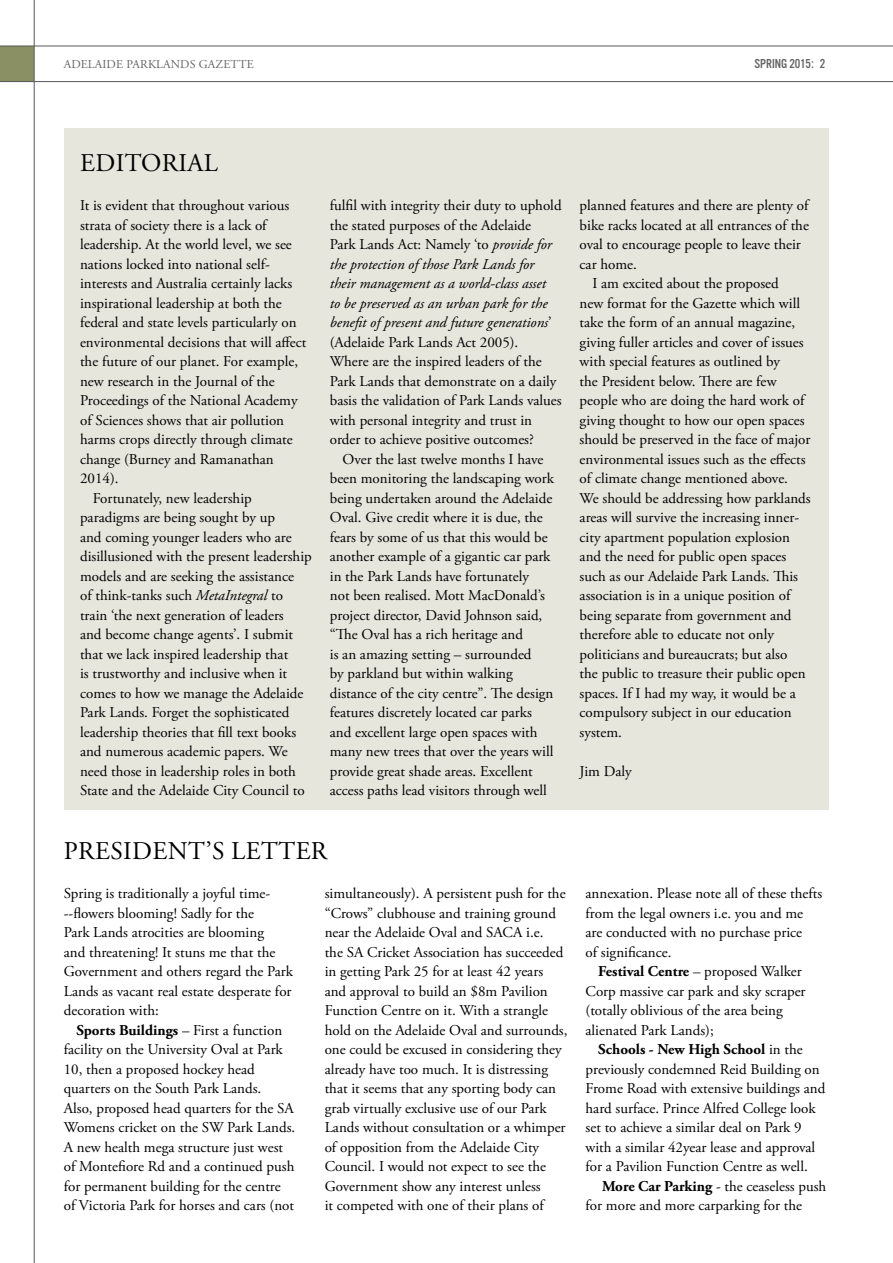
<style>
.page{position:relative;width:893px;height:1263px;background:#fff}
.page>*{position:absolute;margin:0;border:0;box-sizing:border-box;transform-origin:0 0}
.t1{font:25.5px "Adobe Garamond Pro";letter-spacing:.015em;color:#000}
.t2{font:15px/19.5px "Adobe Garamond Pro";color:#000}
.t3{font:13.5px "Alternate Got No 3 D";color:#636466}
.t4{font:12px "Adobe Garamond Pro";letter-spacing:.01em;color:#636466}
.s1{font-style:italic}
.s2{font-weight:700}
</style>
<div class="page">
<div style="left:0;top:46px;width:34px;height:36px;background:#8a9064"></div>
<hr style="left:34px;top:0;width:1px;height:1263px;background:#58595b">
<hr style="left:0;top:46px;width:893px;height:1px;background:#58595b">
<hr style="left:0;top:81px;width:893px;height:1px;background:#58595b">
<div style="left:64px;top:128px;width:764px;height:682px;background:#e7e6dd"></div>
<p class="t4" style="left:64px;top:57px;width:191px">ADELAIDE PARKLANDS GAZETTE</p>
<p class="t3" style="left:754px;top:57px;width:72px">SPRING 2015: 2</p>
<h1 class="t1" style="left:80px;top:148px;width:139px">EDITORIAL</h1>
<p class="t2" style="left:80px;top:196px;width:211px">It is evident that throughout various</p>
<p class="t2" style="left:80px;top:216px;width:190px">strata of society there is a lack of</p>
<p class="t2" style="left:80px;top:235px;width:213px">leadership. At the world level, we see</p>
<p class="t2" style="left:80px;top:255px;width:191px">nations locked into national self-</p>
<p class="t2" style="left:80px;top:274px;width:214px">interests and Australia certainly lacks</p>
<p class="t2" style="left:80px;top:294px;width:203px">inspirational leadership at both the</p>
<p class="t2" style="left:80px;top:313px;width:218px">federal and state levels particularly on</p>
<p class="t2" style="left:80px;top:333px;width:228px">environmental decisions that will affect</p>
<p class="t2" style="left:80px;top:352px;width:220px">the future of our planet. For example,</p>
<p class="t2" style="left:80px;top:372px;width:196px">new research in the Journal of the</p>
<p class="t2" style="left:80px;top:391px;width:219px">Proceedings of the National Academy</p>
<p class="t2" style="left:80px;top:411px;width:206px">of Sciences shows that air pollution</p>
<p class="t2" style="left:80px;top:430px;width:214px">harms crops directly through climate</p>
<p class="t2" style="left:80px;top:450px;width:195px">change (Burney and Ramanathan</p>
<p class="t2" style="left:80px;top:469px;width:40px">2014).</p>
<p class="t2" style="left:93px;top:489px;width:161px">Fortunately, new leadership</p>
<p class="t2" style="left:80px;top:508px;width:197px">paradigms are being sought by up</p>
<p class="t2" style="left:80px;top:528px;width:213px">and coming younger leaders who are</p>
<p class="t2" style="left:80px;top:547px;width:233px">disillusioned with the present leadership</p>
<p class="t2" style="left:80px;top:567px;width:215px">models and are seeking the assistance</p>
<p class="t2" style="left:80px;top:586px;width:204px">of think-tanks such <span class="s1">MetaIntegral</span> to</p>
<p class="t2" style="left:80px;top:606px;width:205px">train ‘the next generation of leaders</p>
<p class="t2" style="left:80px;top:625px;width:215px">and become change agents’. I submit</p>
<p class="t2" style="left:80px;top:645px;width:210px">that we lack inspired leadership that</p>
<p class="t2" style="left:80px;top:664px;width:209px">is trustworthy and inclusive when it</p>
<p class="t2" style="left:80px;top:684px;width:225px">comes to how we manage the Adelaide</p>
<p class="t2" style="left:80px;top:703px;width:211px">Park Lands. Forget the sophisticated</p>
<p class="t2" style="left:80px;top:723px;width:218px">leadership theories that fill text books</p>
<p class="t2" style="left:80px;top:742px;width:209px">and numerous academic papers. We</p>
<p class="t2" style="left:80px;top:762px;width:217px">need those in leadership roles in both</p>
<p class="t2" style="left:80px;top:781px;width:226px">State and the Adelaide City Council to</p>
<p class="t2" style="left:330px;top:196px;width:233px">fulfil with integrity their duty to uphold the stated purposes of the Adelaide<br>Park Lands Act: Namely ‘to <span class="s1">provide for the protection of those Park Lands for their management as a world-class asset<br>to be preserved as an urban park for the benefit of present and future generations</span>’ (Adelaide Park Lands Act 2005).<br>Where are the inspired leaders of the Park Lands that demonstrate on a daily basis the validation of Park Lands values with personal integrity and trust in order to achieve positive outcomes?</p>
<p class="t2" style="left:330px;top:450px;width:226px;text-indent:13px">Over the last twelve months I have been monitoring the landscaping work being undertaken around the Adelaide Oval. Give credit where it is due, the fears by some of us that this would be another example of a gigantic car park in the Park Lands have fortunately<br>not been realised. Mott MacDonald’s project director, David Johnson said, “The Oval has a rich heritage and<br>is an amazing setting – surrounded<br>by parkland but within walking distance of the city centre”. The design features discretely located car parks and excellent large open spaces with many new trees that over the years will provide great shade areas. Excellent access paths lead visitors through well</p>
<p class="t2" style="left:580px;top:196px;width:232px">planned features and there are plenty of</p>
<p class="t2" style="left:580px;top:216px;width:231px">bike racks located at all entrances of the</p>
<p class="t2" style="left:580px;top:235px;width:223px">oval to encourage people to leave their</p>
<p class="t2" style="left:580px;top:255px;width:59px">car home.</p>
<p class="t2" style="left:592px;top:274px;width:188px">I am excited about the proposed</p>
<p class="t2" style="left:580px;top:294px;width:222px">new format for the Gazette which will</p>
<p class="t2" style="left:580px;top:313px;width:217px">take the form of an annual magazine,</p>
<p class="t2" style="left:580px;top:333px;width:225px">giving fuller articles and cover of issues</p>
<p class="t2" style="left:580px;top:352px;width:202px">with special features as outlined by</p>
<p class="t2" style="left:580px;top:372px;width:198px">the President below. There are few</p>
<p class="t2" style="left:580px;top:391px;width:228px">people who are doing the hard work of</p>
<p class="t2" style="left:580px;top:411px;width:226px">giving thought to how our open spaces</p>
<p class="t2" style="left:580px;top:430px;width:232px">should be preserved in the face of major</p>
<p class="t2" style="left:580px;top:450px;width:228px">environmental issues such as the effects</p>
<p class="t2" style="left:580px;top:469px;width:210px">of climate change mentioned above.</p>
<p class="t2" style="left:580px;top:489px;width:233px">We should be addressing how parklands</p>
<p class="t2" style="left:580px;top:508px;width:221px">areas will survive the increasing inner-</p>
<p class="t2" style="left:580px;top:528px;width:212px">city apartment population explosion</p>
<p class="t2" style="left:580px;top:547px;width:208px">and the need for public open spaces</p>
<p class="t2" style="left:580px;top:567px;width:220px">such as our Adelaide Park Lands. This</p>
<p class="t2" style="left:580px;top:586px;width:214px">association is in a unique position of</p>
<p class="t2" style="left:580px;top:606px;width:213px">being separate from government and</p>
<p class="t2" style="left:580px;top:625px;width:196px">therefore able to educate not only</p>
<p class="t2" style="left:580px;top:645px;width:209px">politicians and bureaucrats; but also</p>
<p class="t2" style="left:580px;top:664px;width:227px">the public to treasure their public open</p>
<p class="t2" style="left:580px;top:684px;width:218px">spaces. If I had my way, it would be a</p>
<p class="t2" style="left:580px;top:703px;width:214px">compulsory subject in our education</p>
<p class="t2" style="left:580px;top:723px;width:44px">system.</p>
<p class="t2" style="left:580px;top:762px;width:54px">Jim Daly</p>
<h1 class="t1" style="left:64px;top:836px;width:265px">PRESIDENT’S LETTER</h1>
<p class="t2" style="left:64px;top:884px;width:231px">Spring is traditionally a joyful time---flowers blooming! Sadly for the<br>Park Lands atrocities are blooming<br>and threatening! It stuns me that the Government and others regard the Park Lands as vacant real estate desperate for decoration with:</p>
<p class="t2" style="left:64px;top:1021px;width:233px;text-indent:13px"><span class="s2">Sports Buildings</span> – First a function facility on the University Oval at Park 10, then a proposed hockey head quarters on the South Park Lands.<br>Also, proposed head quarters for the SA Womens cricket on the SW Park Lands.<br>A new health mega structure just west of Montefiore Rd and a continued push for permanent building for the centre of Victoria Park for horses and cars (not</p>
<p class="t2" style="left:325px;top:884px;width:244px">simultaneously). A persistent push for the “Crows” clubhouse and training ground near the Adelaide Oval and SACA i.e.<br>the SA Cricket Association has succeeded in getting Park 25 for at least 42 years and approval to build an $8m Pavilion Function Centre on it. With a strangle hold on the Adelaide Oval and surrounds, one could be excused in considering they already have too much. It is distressing that it seems that any sporting body can grab virtually exclusive use of our Park Lands without consultation or a whimper of opposition from the Adelaide City Council. I would not expect to see the Government show any interest unless<br>it competed with one of their plans of</p>
<p class="t2" style="left:586px;top:884px;width:238px">annexation. Please note all of these thefts from the legal owners i.e. you and me are conducted with no purchase price<br>of significance.</p>
<p class="t2" style="left:586px;top:962px;width:222px;text-indent:13px"><span class="s2">Festival Centre</span> – proposed Walker<br>Corp massive car park and sky scraper (totally oblivious of the area being alienated Park Lands);</p>
<p class="t2" style="left:586px;top:1040px;width:241px;text-indent:13px"><span class="s2">Schools - New High School</span> in the previously condemned Reid Building on Frome Road with extensive buildings and hard surface. Prince Alfred College look set to achieve a similar deal on Park 9 with a similar 42year lease and approval for a Pavilion Function Centre as well.</p>
<p class="t2" style="left:586px;top:1177px;width:242px;text-indent:16px"><span class="s2">More Car Parking</span> - the ceaseless push for more and more carparking for the</p>
</div>
